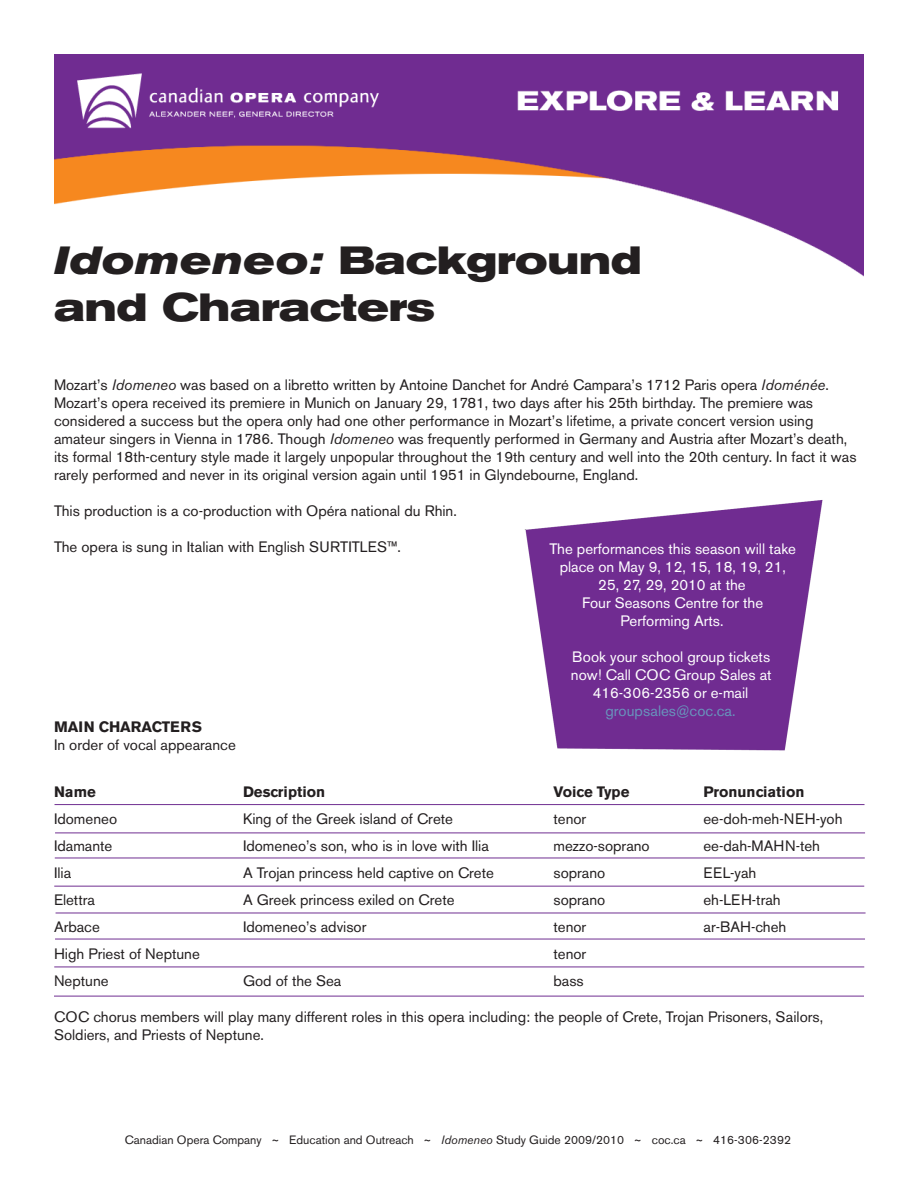
<style>
.page{position:relative;width:918px;height:1188px;background:#fff}
.page>*{position:absolute;margin:0;border:0;box-sizing:border-box;transform-origin:0 0}
.t1{font:700 expanded 39px "Akzidenz Grotesk BE";color:#231f20}
.t2{font:15px/18px "Akzidenz Grotesk BE";color:#231f20}
.t3{font:15px/18px "Akzidenz Grotesk BE";color:#fff;text-align:center}
.t4{font:700 15px "Akzidenz Grotesk BE";color:#231f20}
.t5{font:12px "Akzidenz Grotesk BE";color:#231f20}
.s1{font-style:italic}
.s2{color:#6893bc}
</style>
<div class="page">
<img style="left:54px;top:54px;width:810px;height:223px">
<hr style="left:55px;top:804px;width:810px;height:1px;background:#702f91">
<hr style="left:55px;top:833px;width:810px;height:1px;background:#702f91">
<hr style="left:55px;top:858px;width:810px;height:1px;background:#702f91">
<hr style="left:54px;top:886px;width:810px;height:1px;background:#702f91">
<hr style="left:54px;top:967px;width:810px;height:1px;background:#702f91">
<hr style="left:54px;top:996px;width:810px;height:1px;background:#702f91">
<img style="left:524px;top:500px;width:299px;height:251px">
<hr style="left:56px;top:913px;width:810px;height:1px;background:#702f91">
<hr style="left:55px;top:939px;width:810px;height:1px;background:#702f91">
<p class="t1" style="left:54px;top:238px;width:589px"><span class="s1">Idomeneo:</span> Background</p>
<p class="t1" style="left:54px;top:285px;width:383px">and Characters</p>
<p class="t2" style="left:54px;top:376px;width:804px">Mozart’s <span class="s1">Idomeneo</span> was based on a libretto written by Antoine Danchet for André Campara’s 1712 Paris opera <span class="s1">Idoménée</span>.<br>Mozart’s opera received its premiere in Munich on January 29, 1781, two days after his 25th birthday. The premiere was considered a success but the opera only had one other performance in Mozart’s lifetime, a private concert version using amateur singers in Vienna in 1786. Though <span class="s1">Idomeneo</span> was frequently performed in Germany and Austria after Mozart’s death, its formal 18th-century style made it largely unpopular throughout the 19th century and well into the 20th century. In fact it was rarely performed and never in its original version again until 1951 in Glyndebourne, England.</p>
<p class="t2" style="left:54px;top:502px;width:404px">This production is a co-production with Opéra national du Rhin.</p>
<p class="t2" style="left:54px;top:538px;width:348px">The opera is sung in Italian with English SURTITLES™.</p>
<p class="t3" style="left:549px;top:540px;width:248px">The performances this season will take place on May 9, 12, 15, 18, 19, 21,<br>25, 27, 29, 2010 at the</p>
<p class="t3" style="left:582px;top:594px;width:183px">Four Seasons Centre for the<br>Performing Arts.</p>
<p class="t3" style="left:571px;top:648px;width:202px;text-align:left">Book your school group tickets now! Call COC Group Sales at</p>
<p class="t3" style="left:593px;top:684px;width:157px">416-306-2356 or e-mail <span class="s2">groupsales@coc.ca.</span></p>
<p class="t4" style="left:54px;top:718px;width:150px">MAIN CHARACTERS</p>
<p class="t2" style="left:54px;top:736px;width:183px">In order of vocal appearance</p>
<p class="t4" style="left:54px;top:783px;width:43px">Name</p>
<p class="t4" style="left:243px;top:783px;width:84px">Description</p>
<p class="t4" style="left:554px;top:783px;width:77px">Voice Type</p>
<p class="t4" style="left:704px;top:783px;width:102px">Pronunciation</p>
<p class="t2" style="left:54px;top:809px;width:65px">Idomeneo</p>
<p class="t2" style="left:243px;top:809px;width:212px">King of the Greek island of Crete</p>
<p class="t2" style="left:554px;top:809px;width:34px">tenor</p>
<p class="t2" style="left:704px;top:809px;width:141px">ee-doh-meh-NEH-yoh</p>
<p class="t2" style="left:54px;top:836px;width:60px">Idamante</p>
<p class="t2" style="left:243px;top:836px;width:247px">Idomeneo’s son, who is in love with Ilia</p>
<p class="t2" style="left:554px;top:836px;width:98px">mezzo-soprano</p>
<p class="t2" style="left:704px;top:836px;width:118px">ee-dah-MAHN-teh</p>
<p class="t2" style="left:54px;top:863px;width:19px">Ilia</p>
<p class="t2" style="left:243px;top:863px;width:252px">A Trojan princess held captive on Crete</p>
<p class="t2" style="left:554px;top:863px;width:53px">soprano</p>
<p class="t2" style="left:704px;top:863px;width:54px">EEL-yah</p>
<p class="t2" style="left:54px;top:890px;width:42px">Elettra</p>
<p class="t2" style="left:243px;top:890px;width:213px">A Greek princess exiled on Crete</p>
<p class="t2" style="left:554px;top:890px;width:53px">soprano</p>
<p class="t2" style="left:704px;top:890px;width:79px">eh-LEH-trah</p>
<p class="t2" style="left:54px;top:917px;width:47px">Arbace</p>
<p class="t2" style="left:243px;top:917px;width:125px">Idomeneo’s advisor</p>
<p class="t2" style="left:554px;top:917px;width:34px">tenor</p>
<p class="t2" style="left:704px;top:917px;width:84px">ar-BAH-cheh</p>
<p class="t2" style="left:54px;top:944px;width:147px">High Priest of Neptune</p>
<p class="t2" style="left:554px;top:944px;width:34px">tenor</p>
<p class="t2" style="left:54px;top:971px;width:56px">Neptune</p>
<p class="t2" style="left:243px;top:971px;width:100px">God of the Sea</p>
<p class="t2" style="left:554px;top:971px;width:32px">bass</p>
<p class="t2" style="left:54px;top:1007px;width:771px">COC chorus members will play many different roles in this opera including: the people of Crete, Trojan Prisoners, Sailors,<br>Soldiers, and Priests of Neptune.</p>
<p class="t5" style="left:125px;top:1132px;width:668px">Canadian Opera Company ~ Education and Outreach ~ <span class="s1">Idomeneo</span> Study Guide 2009/2010 ~ coc.ca ~ 416-306-2392</p>
</div>
